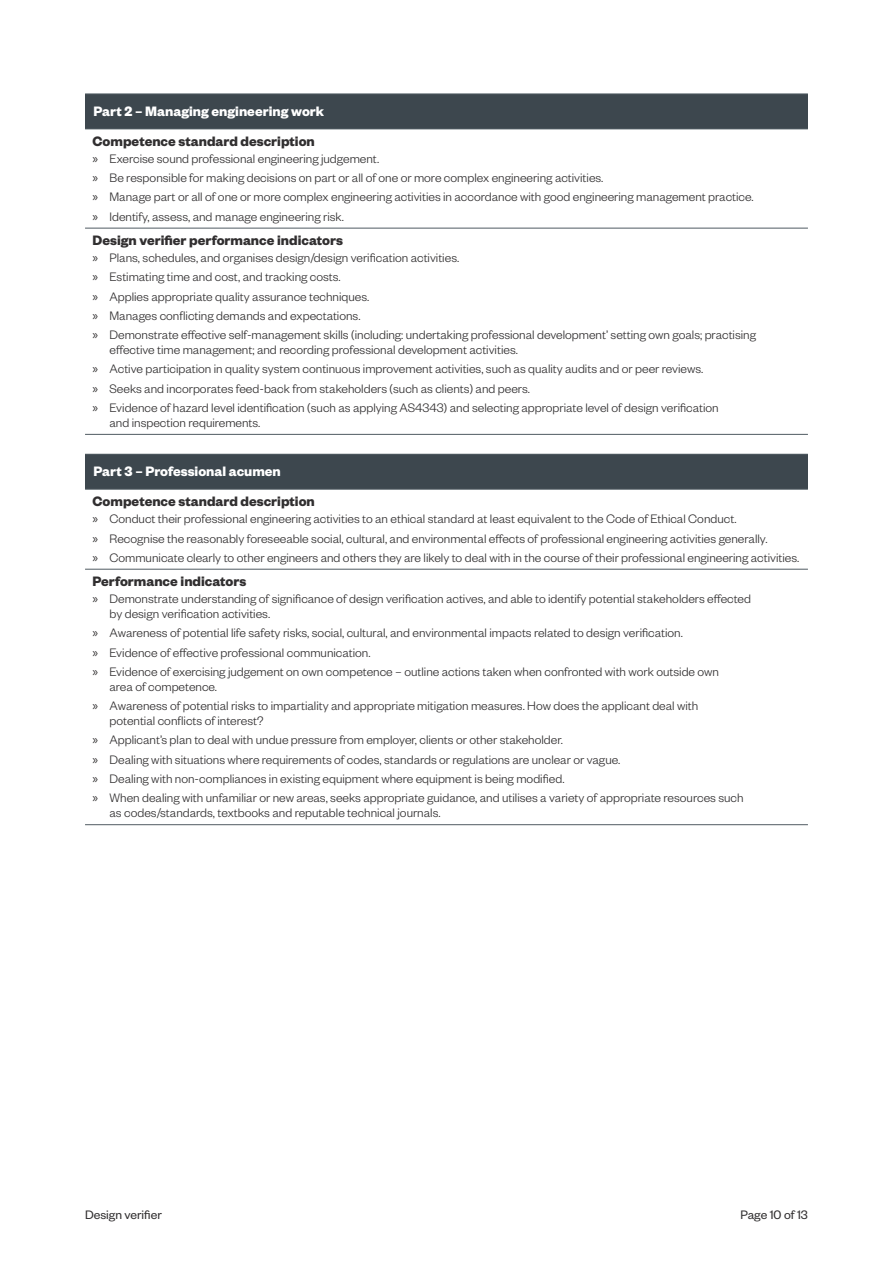
<style>
.page{position:relative;width:893px;height:1263px;background:#fff}
.page>*{position:absolute;margin:0;border:0;box-sizing:border-box;transform-origin:0 0}
.Table_subheader{font:700 15px "Founders Grotesk";color:#312f30}
.Table_header{font:700 15px "Founders Grotesk";color:#fff}
.t1{font:300 13.5px/15px "Founders Grotesk";color:#312f30}
.t2{font:13.5px "Founders Grotesk";color:#312f30}
.s1{font-family:"Myriad Pro";font-weight:400}
</style>
<div class="page">
<div style="left:85px;top:94px;width:723px;height:35px;background:#3d474e"></div>
<hr style="left:85px;top:228px;width:723px;height:1px;background:#505b62">
<hr style="left:85px;top:434px;width:723px;height:1px;background:#505b62">
<hr style="left:85px;top:94px;width:723px;height:1px;background:#505b62">
<hr style="left:85px;top:129px;width:723px;height:1px;background:#505b62">
<div style="left:85px;top:454px;width:723px;height:35px;background:#3d474e"></div>
<hr style="left:85px;top:569px;width:723px;height:1px;background:#505b62">
<hr style="left:85px;top:824px;width:723px;height:1px;background:#505b62">
<hr style="left:85px;top:454px;width:723px;height:1px;background:#505b62">
<hr style="left:85px;top:489px;width:723px;height:1px;background:#505b62">
<p class="Table_header" style="left:94px;top:102px;width:232px">Part 2 – Managing engineering work</p>
<p class="Table_subheader" style="left:92px;top:131px;width:224px">Competence standard description</p>
<p class="t1" style="left:92px;top:150px;width:288px"><span class="s1">»</span> Exercise sound professional engineering judgement.</p>
<p class="t1" style="left:92px;top:170px;width:512px"><span class="s1">»</span> Be responsible for making decisions on part or all of one or more complex engineering activities.</p>
<p class="t1" style="left:92px;top:189px;width:663px"><span class="s1">»</span> Manage part or all of one or more complex engineering activities in accordance with good engineering management practice.</p>
<p class="t1" style="left:92px;top:208px;width:253px"><span class="s1">»</span> Identify, assess, and manage engineering risk.</p>
<p class="Table_subheader" style="left:92px;top:231px;width:252px">Design verifier performance indicators</p>
<p class="t1" style="left:92px;top:250px;width:368px"><span class="s1">»</span> Plans, schedules, and organises design/design verification activities.</p>
<p class="t1" style="left:92px;top:269px;width:250px"><span class="s1">»</span> Estimating time and cost, and tracking costs.</p>
<p class="t1" style="left:92px;top:288px;width:278px"><span class="s1">»</span> Applies appropriate quality assurance techniques.</p>
<p class="t1" style="left:92px;top:307px;width:270px"><span class="s1">»</span> Manages conflicting demands and expectations.</p>
<p class="t1" style="left:109px;top:327px;width:648px;text-indent:-17px"><span class="s1">»</span> Demonstrate effective self-management skills (including: undertaking professional development’ setting own goals; practising effective time management; and recording professional development activities.</p>
<p class="t1" style="left:92px;top:361px;width:612px"><span class="s1">»</span> Active participation in quality system continuous improvement activities, such as quality audits and or peer reviews.</p>
<p class="t1" style="left:92px;top:380px;width:439px"><span class="s1">»</span> Seeks and incorporates feed-back from stakeholders (such as clients) and peers.</p>
<p class="t1" style="left:109px;top:399px;width:611px;text-indent:-17px"><span class="s1">»</span> Evidence of hazard level identification (such as applying AS4343) and selecting appropriate level of design verification and inspection requirements.</p>
<p class="Table_header" style="left:94px;top:462px;width:189px">Part 3 – Professional acumen</p>
<p class="Table_subheader" style="left:92px;top:492px;width:224px">Competence standard description</p>
<p class="t1" style="left:92px;top:511px;width:646px"><span class="s1">»</span> Conduct their professional engineering activities to an ethical standard at least equivalent to the Code of Ethical Conduct.</p>
<p class="t1" style="left:92px;top:530px;width:676px"><span class="s1">»</span> Recognise the reasonably foreseeable social, cultural, and environmental effects of professional engineering activities generally.</p>
<p class="t1" style="left:92px;top:549px;width:708px"><span class="s1">»</span> Communicate clearly to other engineers and others they are likely to deal with in the course of their professional engineering activities.</p>
<p class="Table_subheader" style="left:92px;top:572px;width:155px">Performance indicators</p>
<p class="t1" style="left:109px;top:591px;width:643px;text-indent:-17px"><span class="s1">»</span> Demonstrate understanding of significance of design verification actives, and able to identify potential stakeholders effected by design verification activities.</p>
<p class="t1" style="left:92px;top:625px;width:592px"><span class="s1">»</span> Awareness of potential life safety risks, social, cultural, and environmental impacts related to design verification.</p>
<p class="t1" style="left:92px;top:644px;width:280px"><span class="s1">»</span> Evidence of effective professional communication.</p>
<p class="t1" style="left:109px;top:663px;width:611px;text-indent:-17px"><span class="s1">»</span> Evidence of exercising judgement on own competence – outline actions taken when confronted with work outside own area of competence.</p>
<p class="t1" style="left:109px;top:698px;width:590px;text-indent:-17px"><span class="s1">»</span> Awareness of potential risks to impartiality and appropriate mitigation measures. How does the applicant deal with potential conflicts of interest?</p>
<p class="t1" style="left:92px;top:732px;width:472px"><span class="s1">»</span> Applicant’s plan to deal with undue pressure from employer, clients or other stakeholder.</p>
<p class="t1" style="left:92px;top:751px;width:529px"><span class="s1">»</span> Dealing with situations where requirements of codes, standards or regulations are unclear or vague.</p>
<p class="t1" style="left:92px;top:770px;width:473px"><span class="s1">»</span> Dealing with non-compliances in existing equipment where equipment is being modified.</p>
<p class="t1" style="left:109px;top:790px;width:636px;text-indent:-17px"><span class="s1">»</span> When dealing with unfamiliar or new areas, seeks appropriate guidance, and utilises a variety of appropriate resources such as codes/standards, textbooks and reputable technical journals.</p>
<p class="t2" style="left:85px;top:1206px;width:78px">Design verifier</p>
<p class="t2" style="left:740px;top:1206px;width:69px">Page 10 of 13</p>
</div>
